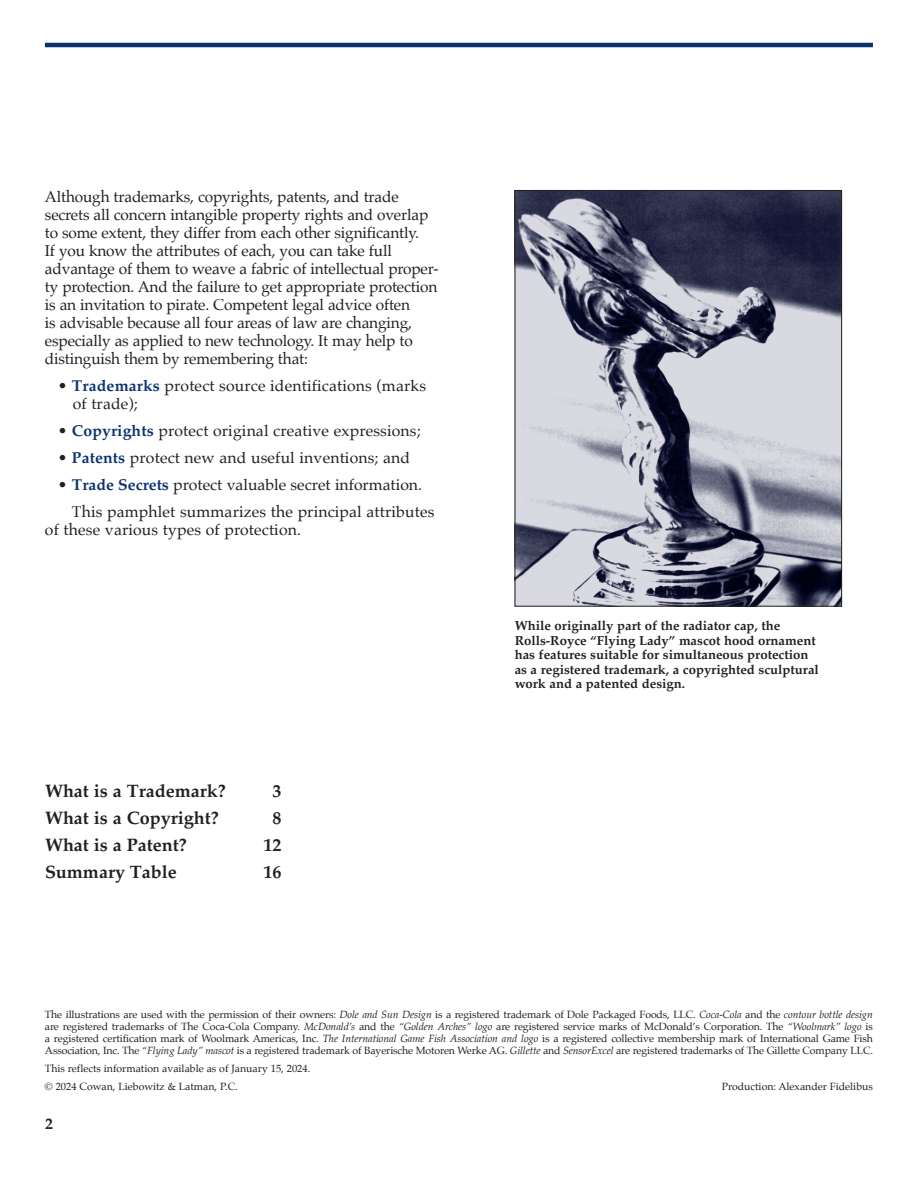
<style>
.page{position:relative;width:918px;height:1188px;background:#fff}
.page>*{position:absolute;margin:0;border:0;box-sizing:border-box;transform-origin:0 0}
.t1{font:700 18px "Palatino";color:#231f20}
.sub_copy_1st_par{font:15.75px/18px "Palatino";letter-spacing:-.01em;color:#231f20}
.sub_copy_1st_par-2{font:15.75px/18px "Palatino";letter-spacing:.01em;color:#231f20}
.subheads{font:15.75px/18px "Palatino";letter-spacing:.01em;color:#231f20}
.t2{font:700 15.75px "Palatino";color:#231f20}
.Captions{font:700 13.05px/14.5px "Palatino";color:#231f20}
.credits{font:10.5px/12px "Palatino";color:#231f20;text-align:justify}
.s1{font-weight:700;color:#0b3270}
.s2{font-style:italic}
</style>
<div class="page">
<hr style="left:45px;top:43px;width:828px;height:4px;background:#0b3270">
<img style="left:517px;top:192px;width:323px;height:412px">
<div style="left:515px;top:190px;width:327px;height:416px;border:1px solid #231f20"></div>
<p class="sub_copy_1st_par" style="left:45px;top:188px;width:395px">Although trademarks, copyrights, patents, and trade secrets all concern intangible property rights and overlap to some extent, they differ from each other significantly.<br>If you know the attributes of each, you can take full advantage of them to weave a fabric of intellectual proper&shy;ty protection. And the failure to get appropriate protection is an invitation to pirate. Competent legal advice often<br>is advisable because all four areas of law are changing, especially as applied to new technology. It may help to distinguish them by remembering that:</p>
<p class="sub_copy_1st_par-2" style="left:73px;top:377px;width:355px;text-indent:-15px">• <span class="s1">Trademarks</span> protect source identifications (marks of trade);</p>
<p class="sub_copy_1st_par-2" style="left:58px;top:422px;width:365px">• <span class="s1">Copyrights</span> protect original creative expressions;</p>
<p class="sub_copy_1st_par-2" style="left:58px;top:449px;width:354px">• <span class="s1">Patents</span> protect new and useful inventions; and</p>
<p class="sub_copy_1st_par" style="left:58px;top:476px;width:366px">• <span class="s1">Trade Secrets</span> protect valuable secret information.</p>
<p class="subheads" style="left:45px;top:503px;width:391px;text-indent:27px">This pamphlet summarizes the principal attributes of these various types of protection.</p>
<p class="t1" style="left:45px;top:775px;width:182px">What is a Trademark?</p>
<p class="t1" style="left:272px;top:775px;width:10px">3</p>
<p class="t1" style="left:45px;top:802px;width:175px">What is a Copyright?</p>
<p class="t1" style="left:272px;top:802px;width:10px">8</p>
<p class="t1" style="left:45px;top:829px;width:143px">What is a Patent?</p>
<p class="t1" style="left:263px;top:829px;width:19px">12</p>
<p class="t1" style="left:45px;top:856px;width:133px">Summary Table</p>
<p class="t1" style="left:263px;top:856px;width:19px">16</p>
<p class="Captions" style="left:515px;top:618px;width:306px">While originally part of the radiator cap, the Rolls-Royce “Flying Lady” mascot hood ornament has features suitable for simultaneous protection as a registered trademark, a copyrighted sculptural work and a patented design.</p>
<p class="credits" style="left:45px;top:1009px;width:830px">The illustrations are used with the permission of their owners: <span class="s2">Dole and Sun Design</span> is a registered trademark of Dole Packaged Foods, LLC. <span class="s2">Coca-Cola</span> and the <span class="s2">contour bottle design </span>are registered trademarks of The Coca-Cola Company. <span class="s2">McDonald’s</span> and the <span class="s2">“Golden Arches” logo</span> are registered service marks of McDonald’s Corporation. The <span class="s2">“Woolmark” logo</span> is a registered certification mark of Woolmark Americas, Inc. <span class="s2">The International Game Fish Association and logo</span> is a registered collective membership mark of International Game Fish Association, Inc. The <span class="s2">“Flying Lady” mascot</span> is a registered trademark of Bayerische Motoren Werke AG. <span class="s2">Gillette</span> and <span class="s2">SensorExcel</span> are registered trademarks of The Gillette Company LLC.</p>
<p class="credits" style="left:45px;top:1063px;width:267px">This reflects information available as of January 15, 2024.</p>
<p class="credits" style="left:45px;top:1081px;width:194px">© 2024 Cowan, Liebowitz &amp; Latman, P.C.</p>
<p class="credits" style="left:722px;top:1081px;width:153px">Production: Alexander Fidelibus</p>
<p class="t2" style="left:45px;top:1110px;width:9px">2</p>
</div>
